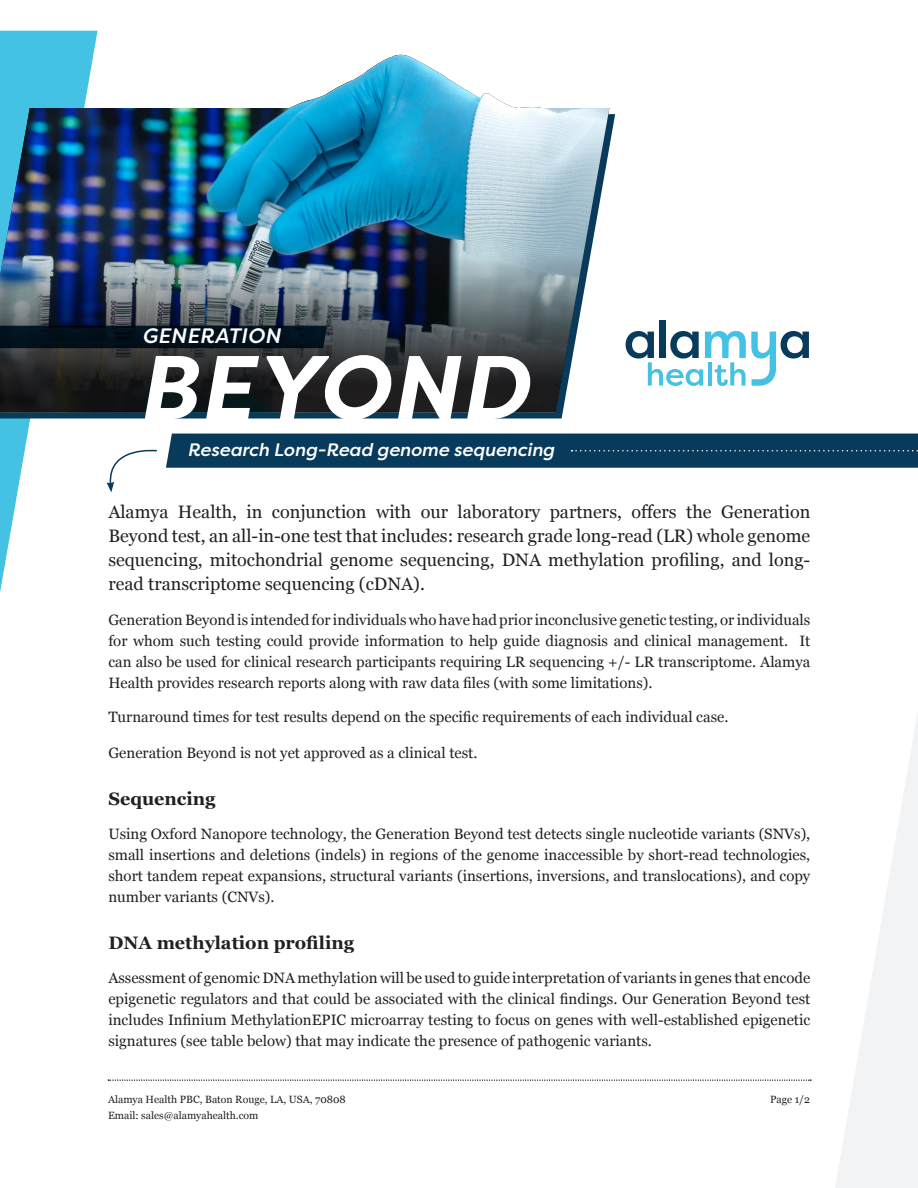
<style>
.page{position:relative;width:918px;height:1188px;background:#fff}
.page>*{position:absolute;margin:0;border:0;box-sizing:border-box;transform-origin:0 0}
.t1{font:italic 700 90px "Filson Pro";letter-spacing:.02em;color:#fff}
.t2{font:italic 500 20.85px "Filson Pro";letter-spacing:.02em;color:#fff}
.t3{font:18px/24px "Georgia";color:#231f20;text-align:justify}
.t4{font:700 18px "Georgia";color:#231f20}
.t5{font:italic 500 18px "Filson Pro";color:#fff}
.t6{font:15px/21px "Georgia";color:#231f20;text-align:justify}
.t7{font:10.5px "Georgia";color:#231f20}
</style>
<div class="page">
<svg style="left:0;top:31px;width:98px;height:561px"></svg>
<svg style="left:835px;top:714px;width:83px;height:474px;fill:#f3f4f5"></svg>
<svg style="left:0;top:114px;width:615px;height:304px;fill:#083a5c"></svg>
<img style="left:0;top:55px;width:541px;height:53px">
<img style="left:0;top:108px;width:609px;height:304px">
<svg style="left:108px;top:1080px;width:703px;height:1px"></svg>
<svg style="left:0;top:326px;width:327px;height:22px;background:#02101b"></svg>
<div style="left:659px;top:320px;width:7px;height:38px;background:#083a5c"></div>
<svg style="left:626px;top:331px;width:183px;height:55px"></svg>
<div style="left:166px;top:434px;width:752px;height:34px;background:#083a5c"></div>
<svg style="left:107px;top:449px;width:50px;height:43px"></svg>
<p class="t2" style="left:142px;top:322px;width:140px">GENERATION</p>
<p class="t1" style="left:137px;top:331px;width:392px">BEYOND</p>
<p class="t5" style="left:188px;top:437px;width:368px">Research Long-Read genome sequencing</p>
<p class="t3" style="left:108px;top:499px;width:703px">Alamya Health, in conjunction with our laboratory partners, offers the Generation Beyond test, an all-in-one test that includes: research grade long-read (LR) whole genome sequencing, mitochondrial genome sequencing, DNA methylation profiling, and long&shy;read transcriptome sequencing (cDNA).</p>
<p class="t6" style="left:108px;top:608px;width:704px">Generation Beyond is intended for individuals who have had prior inconclusive genetic testing, or individuals for whom such testing could provide information to help guide diagnosis and clinical management. It can also be used for clinical research participants requiring LR sequencing +/- LR transcriptome. Alamya Health provides research reports along with raw data files (with some limitations).</p>
<p class="t6" style="left:108px;top:706px;width:622px">Turnaround times for test results depend on the specific requirements of each individual case.</p>
<p class="t6" style="left:108px;top:742px;width:371px">Generation Beyond is not yet approved as a clinical test.</p>
<p class="t4" style="left:108px;top:785px;width:109px">Sequencing</p>
<p class="t6" style="left:108px;top:823px;width:704px">Using Oxford Nanopore technology, the Generation Beyond test detects single nucleotide variants (SNVs), small insertions and deletions (indels) in regions of the genome inaccessible by short-read technologies, short tandem repeat expansions, structural variants (insertions, inversions, and translocations), and copy number variants (CNVs).</p>
<p class="t4" style="left:108px;top:929px;width:247px">DNA methylation profiling</p>
<p class="t6" style="left:108px;top:967px;width:703px">Assessment of genomic DNA methylation will be used to guide interpretation of variants in genes that encode epigenetic regulators and that could be associated with the clinical findings. Our Generation Beyond test includes Infinium MethylationEPIC microarray testing to focus on genes with well-established epigenetic signatures (see table below) that may indicate the presence of pathogenic variants.</p>
<p class="t7" style="left:108px;top:1092px;width:239px">Alamya Health PBC, Baton Rouge, LA, USA, 70808</p>
<p class="t7" style="left:770px;top:1092px;width:41px">Page 1/2</p>
<p class="t7" style="left:108px;top:1108px;width:152px">Email: sales@alamyahealth.com</p>
</div>
